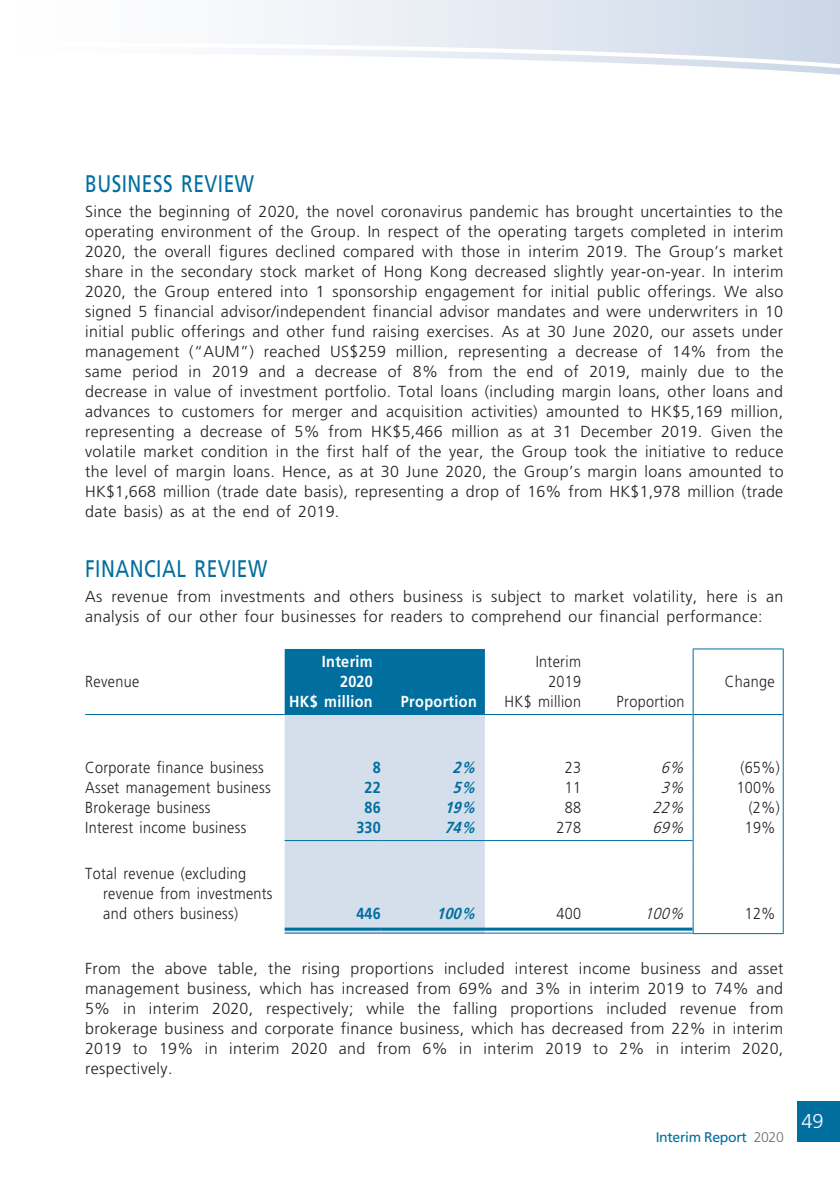
<style>
.page{position:relative;width:840px;height:1191px;background:#fff}
.page>*{position:absolute;margin:0;border:0;box-sizing:border-box;transform-origin:0 0}
._03_H1{font:24px "Frutiger LT Std";letter-spacing:.025em;color:#006e9f;scale:.8 1}
.t1{font:300 20px "Frutiger LT Std";color:#fff}
._01_Body_Text{font:300 16px/20px "Frutiger LT Std";letter-spacing:.025em;color:#231f20;text-align:justify}
._15_Table_Stub{font:300 16px/20px "Frutiger LT Std";letter-spacing:.025em;color:#231f20;scale:.9 1}
._01_Body_Text-2{font:300 16px/20px "Frutiger LT Std";letter-spacing:.025em;color:#231f20;text-align:right;scale:.9 1}
._01_Body_Text-3{font:700 16px/20px "Frutiger LT Std";letter-spacing:.025em;color:#fff;text-align:right;scale:.9 1}
._01_Body_Text-4{font:italic 700 16px "Frutiger LT Std";color:#006e9f;scale:.9 1}
._01_Body_Text-5{font:italic 300 16px "Frutiger LT Std";color:#231f20;scale:.9 1}
._01_Body_Text-6{font:700 16px "Frutiger LT Std";letter-spacing:.015em;color:#006e9f;scale:.9 1}
.t2{font:14px "Frutiger LT Std";letter-spacing:-.025em;color:#006e9f}
.s1{font-weight:300;color:#6c6d70}
</style>
<div class="page">
<div style="left:0;top:0;width:839px;height:78px;background:linear-gradient(to right,#fff,#cdd9e8)"></div>
<svg style="left:0;top:43px;width:839px;height:35px"></svg>
<div style="left:796px;top:1101px;width:43px;height:40px;background:#006e9f"></div>
<div style="left:284px;top:649px;width:200px;height:65px;background:#006e9f"></div>
<div style="left:284px;top:715px;width:200px;height:217px;background:#d4dfeb"></div>
<hr style="left:692px;top:648px;width:91px;height:1px;background:#006e9f">
<hr style="left:692px;top:649px;width:1px;height:40px;background:#006e9f">
<hr style="left:782px;top:649px;width:1px;height:40px;background:#006e9f">
<svg style="left:692px;top:689px;width:1px;height:172px"></svg>
<svg style="left:782px;top:689px;width:1px;height:172px"></svg>
<hr style="left:692px;top:861px;width:1px;height:60px;background:#006e9f">
<hr style="left:782px;top:861px;width:1px;height:60px;background:#006e9f">
<svg style="left:692px;top:921px;width:1px;height:12px"></svg>
<svg style="left:782px;top:921px;width:1px;height:12px"></svg>
<hr style="left:692px;top:933px;width:91px;height:1px;background:#006e9f">
<hr style="left:85px;top:714px;width:199px;height:1px;background:#006e9f">
<hr style="left:284px;top:714px;width:96px;height:1px;background:#006e9f">
<hr style="left:380px;top:714px;width:104px;height:1px;background:#006e9f">
<hr style="left:484px;top:714px;width:104px;height:1px;background:#006e9f">
<hr style="left:588px;top:714px;width:104px;height:1px;background:#006e9f">
<hr style="left:693px;top:714px;width:89px;height:1px;background:#006e9f">
<hr style="left:284px;top:840px;width:96px;height:1px;background:#006e9f">
<hr style="left:380px;top:840px;width:104px;height:1px;background:#006e9f">
<hr style="left:484px;top:840px;width:104px;height:1px;background:#006e9f">
<hr style="left:588px;top:840px;width:104px;height:1px;background:#006e9f">
<hr style="left:284px;top:927px;width:96px;height:3px;background:#006e9f">
<hr style="left:284px;top:932px;width:96px;height:1px;background:#006e9f">
<hr style="left:380px;top:927px;width:104px;height:3px;background:#006e9f">
<hr style="left:380px;top:932px;width:104px;height:1px;background:#006e9f">
<hr style="left:484px;top:927px;width:104px;height:3px;background:#006e9f">
<hr style="left:484px;top:932px;width:104px;height:1px;background:#006e9f">
<hr style="left:588px;top:927px;width:104px;height:3px;background:#006e9f">
<hr style="left:588px;top:932px;width:104px;height:1px;background:#006e9f">
<p class="_03_H1" style="left:85px;top:169px;width:212px">BUSINESS REVIEW</p>
<p class="_01_Body_Text" style="left:85px;top:202px;width:699px">Since the beginning of 2020, the novel coronavirus pandemic has brought uncertainties to the operating environment of the Group. In respect of the operating targets completed in interim 2020, the overall figures declined compared with those in interim 2019. The Group’s market share in the secondary stock market of Hong Kong decreased slightly year-on-year. In interim 2020, the Group entered into 1 sponsorship engagement for initial public offerings. We also signed 5 financial advisor/independent financial advisor mandates and were underwriters in 10 initial public offerings and other fund raising exercises. As at 30 June 2020, our assets under management (“AUM”) reached US$259 million, representing a decrease of 14% from the same period in 2019 and a decrease of 8% from the end of 2019, mainly due to the decrease in value of investment portfolio. Total loans (including margin loans, other loans and advances to customers for merger and acquisition activities) amounted to HK$5,169 million, representing a decrease of 5% from HK$5,466 million as at 31 December 2019. Given the volatile market condition in the first half of the year, the Group took the initiative to reduce the level of margin loans. Hence, as at 30 June 2020, the Group’s margin loans amounted to HK$1,668 million (trade date basis), representing a drop of 16% from HK$1,978 million (trade date basis) as at the end of 2019.</p>
<p class="_03_H1" style="left:85px;top:554px;width:229px">FINANCIAL REVIEW</p>
<p class="_01_Body_Text" style="left:85px;top:587px;width:699px">As revenue from investments and others business is subject to market volatility, here is an analysis of our other four businesses for readers to comprehend our financial performance:</p>
<p class="_15_Table_Stub" style="left:85px;top:671px;width:62px">Revenue</p>
<p class="_01_Body_Text-3" style="left:321px;top:651px;width:58px">Interim<br>2020</p>
<p class="_01_Body_Text-2" style="left:535px;top:651px;width:52px">Interim<br>2019</p>
<p class="_01_Body_Text-3" style="left:289px;top:691px;width:94px">HK$ million</p>
<p class="_01_Body_Text-3" style="left:400px;top:691px;width:86px">Proportion</p>
<p class="_01_Body_Text-2" style="left:504px;top:691px;width:86px">HK$ million</p>
<p class="_01_Body_Text-2" style="left:616px;top:691px;width:77px">Proportion</p>
<p class="_01_Body_Text-2" style="left:724px;top:671px;width:57px">Change</p>
<p class="_15_Table_Stub" style="left:85px;top:757px;width:200px">Corporate finance business</p>
<p class="_01_Body_Text-6" style="left:372px;top:758px;width:10px">8</p>
<p class="_01_Body_Text-4" style="left:452px;top:758px;width:32px">2%</p>
<p class="_01_Body_Text-2" style="left:564px;top:757px;width:20px">23</p>
<p class="_01_Body_Text-5" style="left:660px;top:758px;width:32px">6%</p>
<p class="_01_Body_Text-2" style="left:740px;top:757px;width:45px">(65%)</p>
<p class="_15_Table_Stub" style="left:85px;top:777px;width:207px">Asset management business</p>
<p class="_01_Body_Text-6" style="left:364px;top:778px;width:20px">22</p>
<p class="_01_Body_Text-4" style="left:452px;top:778px;width:32px">5%</p>
<p class="_01_Body_Text-2" style="left:564px;top:777px;width:20px">11</p>
<p class="_01_Body_Text-5" style="left:660px;top:778px;width:32px">3%</p>
<p class="_01_Body_Text-2" style="left:736px;top:777px;width:45px">100%</p>
<p class="_15_Table_Stub" style="left:85px;top:797px;width:141px">Brokerage business</p>
<p class="_01_Body_Text-6" style="left:364px;top:798px;width:20px">86</p>
<p class="_01_Body_Text-4" style="left:444px;top:798px;width:41px">19%</p>
<p class="_01_Body_Text-2" style="left:564px;top:797px;width:20px">88</p>
<p class="_01_Body_Text-5" style="left:652px;top:798px;width:41px">22%</p>
<p class="_01_Body_Text-2" style="left:748px;top:797px;width:36px">(2%)</p>
<p class="_15_Table_Stub" style="left:85px;top:817px;width:180px">Interest income business</p>
<p class="_01_Body_Text-6" style="left:356px;top:818px;width:29px">330</p>
<p class="_01_Body_Text-4" style="left:444px;top:818px;width:41px">74%</p>
<p class="_01_Body_Text-2" style="left:556px;top:817px;width:29px">278</p>
<p class="_01_Body_Text-5" style="left:652px;top:818px;width:41px">69%</p>
<p class="_01_Body_Text-2" style="left:744px;top:817px;width:36px">19%</p>
<p class="_15_Table_Stub" style="left:103px;top:863px;width:190px;text-indent:-18px">Total revenue (excluding revenue from investments and others business)</p>
<p class="_01_Body_Text-6" style="left:356px;top:904px;width:29px">446</p>
<p class="_01_Body_Text-4" style="left:436px;top:904px;width:51px">100%</p>
<p class="_01_Body_Text-2" style="left:556px;top:903px;width:29px">400</p>
<p class="_01_Body_Text-5" style="left:644px;top:904px;width:50px">100%</p>
<p class="_01_Body_Text-2" style="left:744px;top:903px;width:36px">12%</p>
<p class="_01_Body_Text" style="left:85px;top:958px;width:699px">From the above table, the rising proportions included interest income business and asset management business, which has increased from 69% and 3% in interim 2019 to 74% and 5% in interim 2020, respectively; while the falling proportions included revenue from brokerage business and corporate finance business, which has decreased from 22% in interim 2019 to 19% in interim 2020 and from 6% in interim 2019 to 2% in interim 2020, respectively.</p>
<p class="t2" style="left:655px;top:1129px;width:129px">Interim Report <span class="s1">2020</span></p>
<p class="t1" style="left:800px;top:1109px;width:24px">49</p>
</div>
